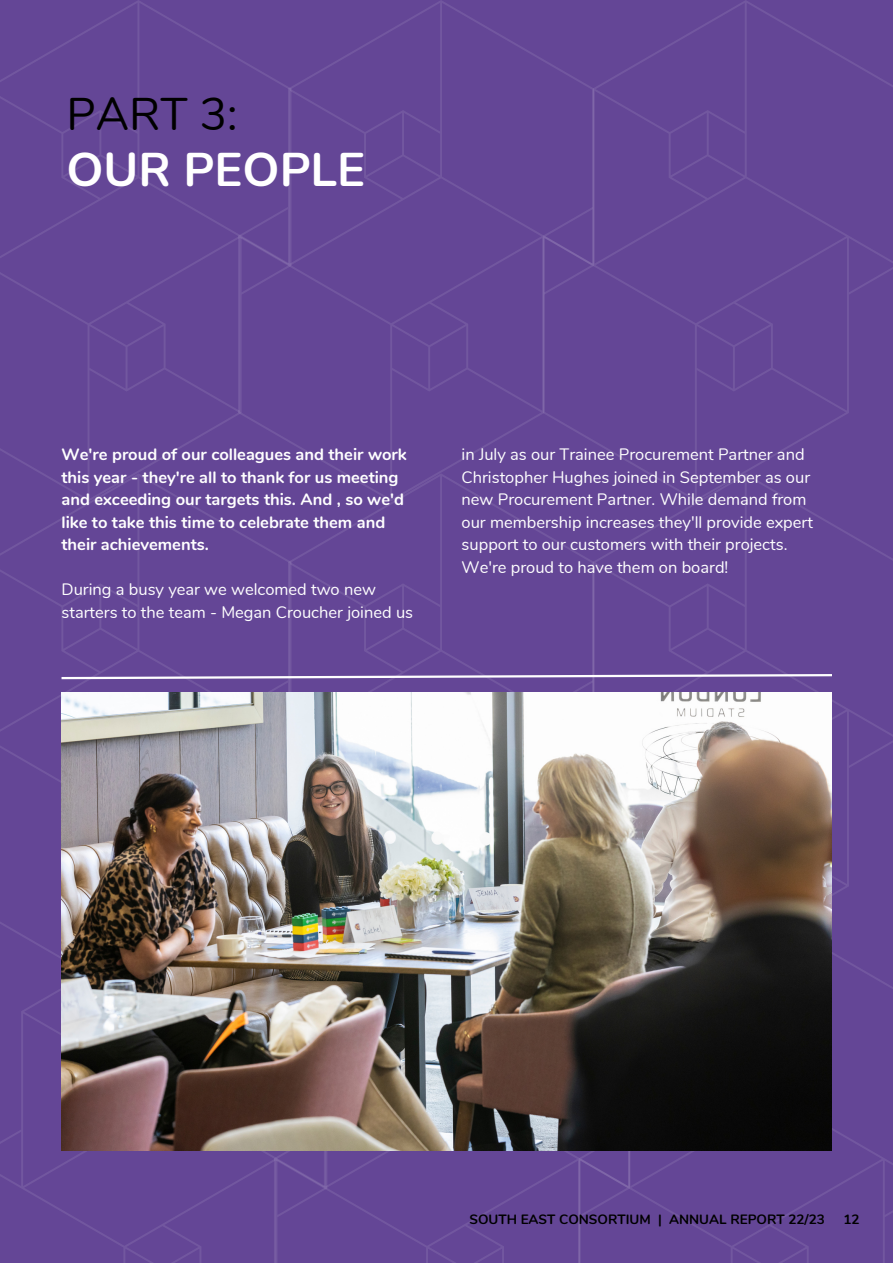
<style>
.page{position:relative;width:893px;height:1264px;background:#fff}
.page>*{position:absolute;margin:0;border:0;box-sizing:border-box;transform-origin:0 0}
.t1{font:700 47.25px "Nunito";color:#fff}
.t2{font:45.75px "Nunito";color:#000}
.t3{font:16.5px/22.5px "Nunito";color:#fff}
.t4{font:700 16.5px/22.5px "Nunito";color:#fff}
.t5{font:700 13.5px "Nunito";color:#000}
</style>
<div class="page">
<div style="left:0;top:0;width:238px;height:473px;background:#644696"></div>
<div style="left:238px;top:0;width:304px;height:473px;background:#644696"></div>
<div style="left:542px;top:0;width:350px;height:473px;background:#644696"></div>
<div style="left:0;top:473px;width:238px;height:449px;background:#644696"></div>
<div style="left:238px;top:473px;width:304px;height:219px;background:#644696"></div>
<div style="left:542px;top:473px;width:350px;height:449px;background:#644696"></div>
<div style="left:0;top:922px;width:274px;height:340px;background:#644696"></div>
<svg style="left:274px;top:1150px;width:304px;height:112px;background:#654796"></svg>
<div style="left:578px;top:922px;width:314px;height:340px;background:#644696"></div>
<img style="left:61px;top:692px;width:770px;height:458px">
<svg style="left:59px;top:673px;width:775px;height:7px"></svg>
<p class="t2" style="left:66px;top:83px;width:173px">PART 3:</p>
<p class="t1" style="left:66px;top:138px;width:300px">OUR PEOPLE</p>
<p class="t4" style="left:61px;top:443px;width:347px">We're proud of our colleagues and their work this year - they're all to thank for us meeting and exceeding our targets this. And , so we'd like to take this time to celebrate them and their achievements.</p>
<p class="t3" style="left:61px;top:578px;width:353px">During a busy year we welcomed two new starters to the team - Megan Croucher joined us</p>
<p class="t3" style="left:461px;top:443px;width:353px">in July as our Trainee Procurement Partner and Christopher Hughes joined in September as our new Procurement Partner. While demand from our membership increases they'll provide expert support to our customers with their projects.<br>We're proud to have them on board!</p>
<p class="t5" style="left:469px;top:1209px;width:357px">SOUTH EAST CONSORTIUM | ANNUAL REPORT 22/23</p>
<p class="t5" style="left:843px;top:1209px;width:18px">12</p>
</div>
